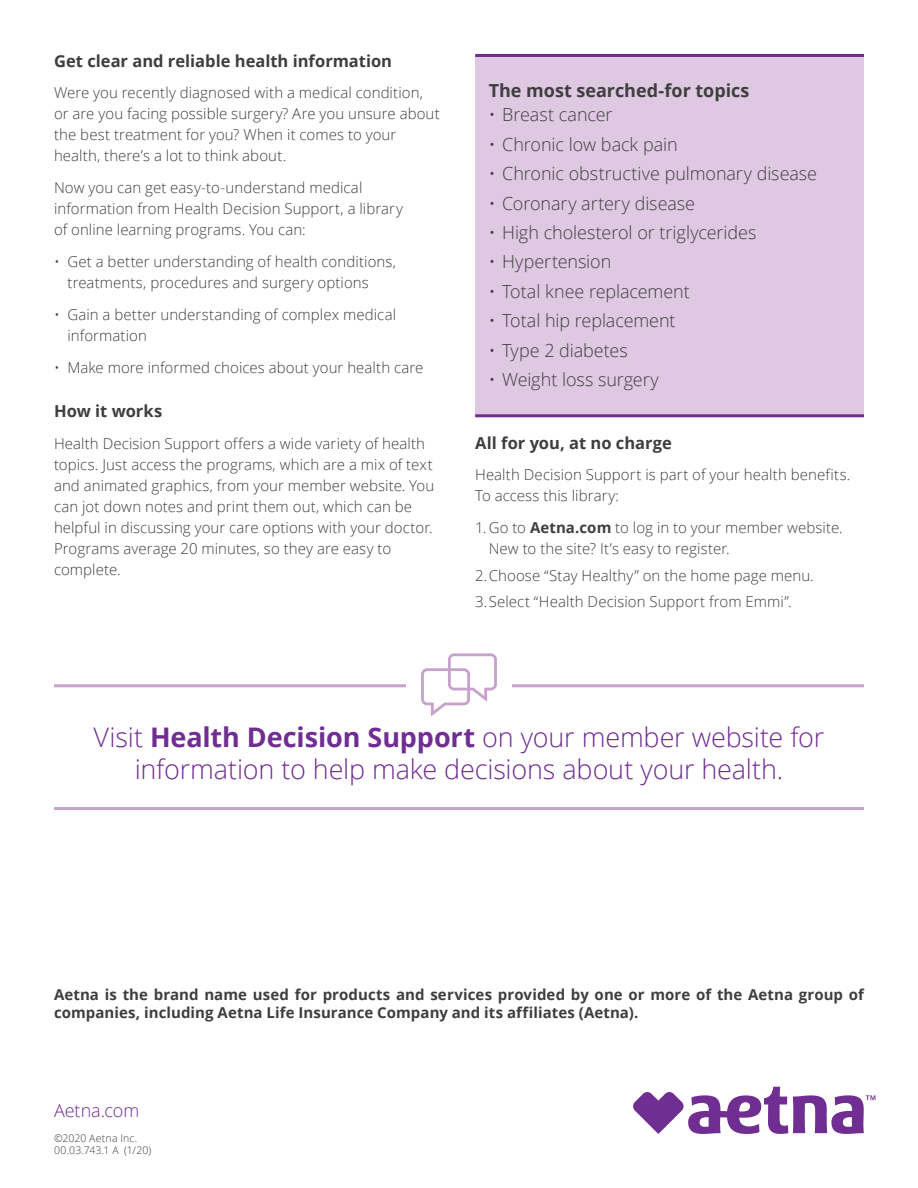
<style>
.page{position:relative;width:918px;height:1188px;background:#fff}
.page>*{position:absolute;margin:0;border:0;box-sizing:border-box;transform-origin:0 0}
.t1{font:300 27px/32.4px "Open Sans";letter-spacing:-.005em;color:#702d92;text-align:center}
.t2{font:300 18px "Open Sans";letter-spacing:-.005em;color:#3e3e3f}
.t3{font:700 18px "Open Sans";letter-spacing:-.005em;color:#3e3e3f}
.t4{font:300 18px "Open Sans";letter-spacing:-.005em;color:#702d92}
.t5{font:700 16.5px "Open Sans";color:#3e3e3f}
.t6{font:300 15px/21px "Open Sans";letter-spacing:.005em;color:#3e3e3f}
.t7{font:700 15px/18px "Open Sans";letter-spacing:.005em;color:#3e3e3f}
.t8{font:300 10.5px "Open Sans";letter-spacing:.015em;color:#3e3e3f}
.s1{font-weight:700}
</style>
<div class="page">
<div style="left:475px;top:54px;width:389px;height:362px;background:#dfc8e1"></div>
<hr style="left:475px;top:54px;width:389px;height:3px;background:#702d92">
<hr style="left:475px;top:414px;width:389px;height:3px;background:#702d92">
<hr style="left:54px;top:684px;width:810px;height:3px;background:#c7a2cb">
<hr style="left:54px;top:807px;width:810px;height:3px;background:#c7a2cb">
<div style="left:406px;top:642px;width:106px;height:84px;background:#fff"></div>
<svg style="left:421px;top:653px;width:76px;height:64px"></svg>
<svg style="left:633px;top:1087px;width:242px;height:47px"></svg>
<h2 class="t5" style="left:54px;top:49px;width:340px">Get clear and reliable health information</h2>
<p class="t6" style="left:54px;top:82px;width:387px">Were you recently diagnosed with a medical condition, or are you facing possible surgery? Are you unsure about the best treatment for you? When it comes to your health, there’s a lot to think about.</p>
<p class="t6" style="left:54px;top:177px;width:350px">Now you can get easy-to-understand medical information from Health Decision Support, a library of online learning programs. You can:</p>
<p class="t6" style="left:68px;top:251px;width:330px;text-indent:-14px">• Get a better understanding of health conditions, treatments, procedures and surgery options</p>
<p class="t6" style="left:68px;top:303px;width:330px;text-indent:-14px">• Gain a better understanding of complex medical information</p>
<p class="t6" style="left:54px;top:356px;width:371px">• Make more informed choices about your health care</p>
<h2 class="t5" style="left:54px;top:399px;width:110px">How it works</h2>
<p class="t6" style="left:54px;top:432px;width:382px">Health Decision Support offers a wide variety of health topics. Just access the programs, which are a mix of text and animated graphics, from your member website. You can jot down notes and print them out, which can be helpful in discussing your care options with your doctor.<br>Programs average 20 minutes, so they are easy to complete.</p>
<h3 class="t3" style="left:489px;top:78px;width:262px">The most searched-for topics</h3>
<p class="t2" style="left:489px;top:103px;width:125px">• Breast cancer</p>
<p class="t2" style="left:489px;top:132px;width:191px">• Chronic low back pain</p>
<p class="t2" style="left:489px;top:161px;width:330px">• Chronic obstructive pulmonary disease</p>
<p class="t2" style="left:489px;top:191px;width:208px">• Coronary artery disease</p>
<p class="t2" style="left:489px;top:220px;width:269px">• High cholesterol or triglycerides</p>
<p class="t2" style="left:489px;top:250px;width:124px">• Hypertension</p>
<p class="t2" style="left:489px;top:279px;width:203px">• Total knee replacement</p>
<p class="t2" style="left:489px;top:308px;width:188px">• Total hip replacement</p>
<p class="t2" style="left:489px;top:338px;width:141px">• Type 2 diabetes</p>
<p class="t2" style="left:489px;top:367px;width:172px">• Weight loss surgery</p>
<h2 class="t5" style="left:475px;top:431px;width:198px">All for you, at no charge</h2>
<p class="t6" style="left:475px;top:464px;width:377px">Health Decision Support is part of your health benefits.<br>To access this library:</p>
<p class="t6" style="left:489px;top:517px;width:356px;text-indent:-14px">1. Go to <span class="s1">Aetna.com</span> to log in to your member website.<br>New to the site? It’s easy to register.</p>
<p class="t6" style="left:475px;top:564px;width:340px">2.Choose “Stay Healthy” on the home page menu.</p>
<p class="t6" style="left:475px;top:591px;width:318px">3.Select “Health Decision Support from Emmi”.</p>
<p class="t1" style="left:94px;top:720px;width:732px">Visit <span class="s1">Health Decision Support</span> on your member website for information to help make decisions about your health.</p>
<p class="t7" style="left:54px;top:986px;width:812px">Aetna is the brand name used for products and services provided by one or more of the Aetna group of companies, including Aetna Life Insurance Company and its affiliates (Aetna).</p>
<p class="t4" style="left:54px;top:1098px;width:87px">Aetna.com</p>
<p class="t8" style="left:54px;top:1131px;width:85px">©2020 Aetna Inc.</p>
<p class="t8" style="left:54px;top:1143px;width:99px">00.03.743.1 A (1/20)</p>
</div>
